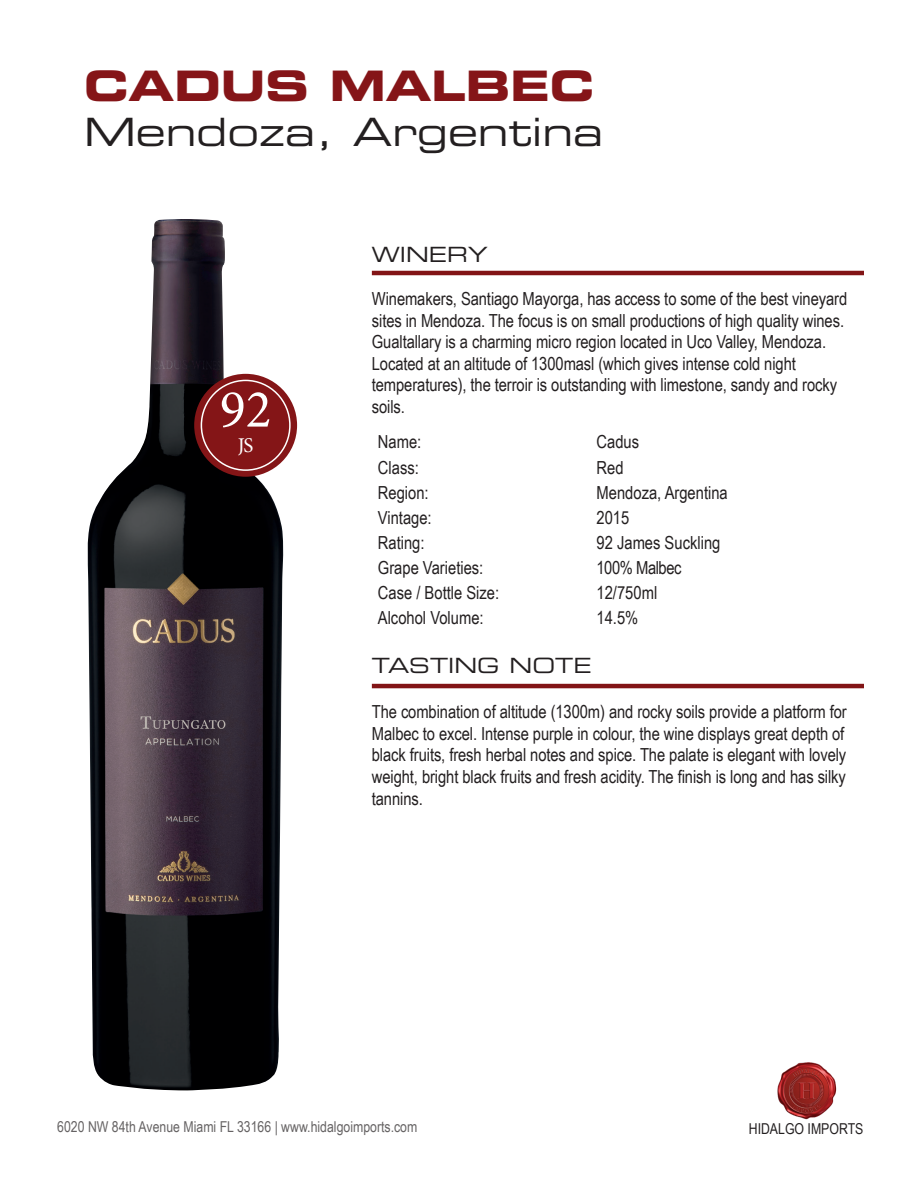
<style>
.page{position:relative;width:918px;height:1188px;background:#fff}
.page>*{position:absolute;margin:0;border:0;box-sizing:border-box;transform-origin:0 0}
.t1{font:54px "Minion Pro";color:#fff}
.t2{font:42px "Eurostile LT Std Bold Ex 2";color:#851518}
.t3{font:39px "Eurostile LT Std Ex 2";color:#231f20}
.t4{font:21px "Eurostile LT Std Ex 2";color:#231f20}
.t5{font:21px "Minion Pro";color:#fff}
.t6{font:18px/21.6px "Arial Narrow";letter-spacing:-.005em;color:#231f20}
.t7{font:18px "Arial Narrow";letter-spacing:-.025em;color:#231f20}
.t8{font:15px "Arial Narrow";color:#231f20}
</style>
<div class="page">
<hr style="left:372px;top:684px;width:492px;height:4px;background:#821416">
<hr style="left:372px;top:271px;width:492px;height:4px;background:#821416">
<img style="left:777px;top:1062px;width:60px;height:58px">
<img style="left:87px;top:219px;width:197px;height:871px">
<div style="left:194px;top:374px;width:103px;height:103px;background:#841517;border-radius:50%"></div>
<div style="left:201px;top:380px;width:90px;height:91px;border:2px solid #fff;border-radius:50%"></div>
<p class="t2" style="left:84px;top:56px;width:512px">CADUS MALBEC</p>
<p class="t3" style="left:84px;top:105px;width:521px">Mendoza, Argentina</p>
<p class="t1" style="left:220px;top:377px;width:53px">92</p>
<p class="t5" style="left:238px;top:433px;width:17px">JS</p>
<p class="t4" style="left:372px;top:240px;width:118px">WINERY</p>
<p class="t6" style="left:372px;top:287px;width:477px">Winemakers, Santiago Mayorga, has access to some of the best vineyard sites in Mendoza. The focus is on small productions of high quality wines.<br>Gualtallary is a charming micro region located in Uco Valley, Mendoza.<br>Located at an altitude of 1300masl (which gives intense cold night temperatures), the terroir is outstanding with limestone, sandy and rocky soils.</p>
<p class="t6" style="left:378px;top:431px;width:45px">Name:</p>
<p class="t6" style="left:597px;top:431px;width:44px">Cadus</p>
<p class="t6" style="left:378px;top:456px;width:43px">Class:</p>
<p class="t6" style="left:597px;top:456px;width:29px">Red</p>
<p class="t6" style="left:378px;top:481px;width:52px">Region:</p>
<p class="t6" style="left:597px;top:481px;width:133px">Mendoza, Argentina</p>
<p class="t6" style="left:378px;top:506px;width:55px">Vintage:</p>
<p class="t6" style="left:597px;top:506px;width:34px">2015</p>
<p class="t6" style="left:378px;top:531px;width:48px">Rating:</p>
<p class="t6" style="left:597px;top:531px;width:125px">92 James Suckling</p>
<p class="t6" style="left:378px;top:556px;width:107px">Grape Varieties:</p>
<p class="t7" style="left:597px;top:554px;width:86px">100% Malbec</p>
<p class="t6" style="left:378px;top:581px;width:123px">Case / Bottle Size:</p>
<p class="t6" style="left:597px;top:581px;width:62px">12/750ml</p>
<p class="t6" style="left:378px;top:606px;width:107px">Alcohol Volume:</p>
<p class="t6" style="left:597px;top:606px;width:43px">14.5%</p>
<p class="t4" style="left:372px;top:651px;width:221px">TASTING NOTE</p>
<p class="t6" style="left:372px;top:700px;width:477px">The combination of altitude (1300m) and rocky soils provide a platform for Malbec to excel. Intense purple in colour, the wine displays great depth of black fruits, fresh herbal notes and spice. The palate is elegant with lovely weight, bright black fruits and fresh acidity. The finish is long and has silky</p>
<p class="t6" style="left:372px;top:787px;width:53px">tannins.</p>
<p class="t8" style="left:57px;top:1116px;width:362px">6020 NW 84th Avenue Miami FL 33166 | www.hidalgoimports.com</p>
<p class="t8" style="left:749px;top:1118px;width:116px">HIDALGO IMPORTS</p>
</div>
